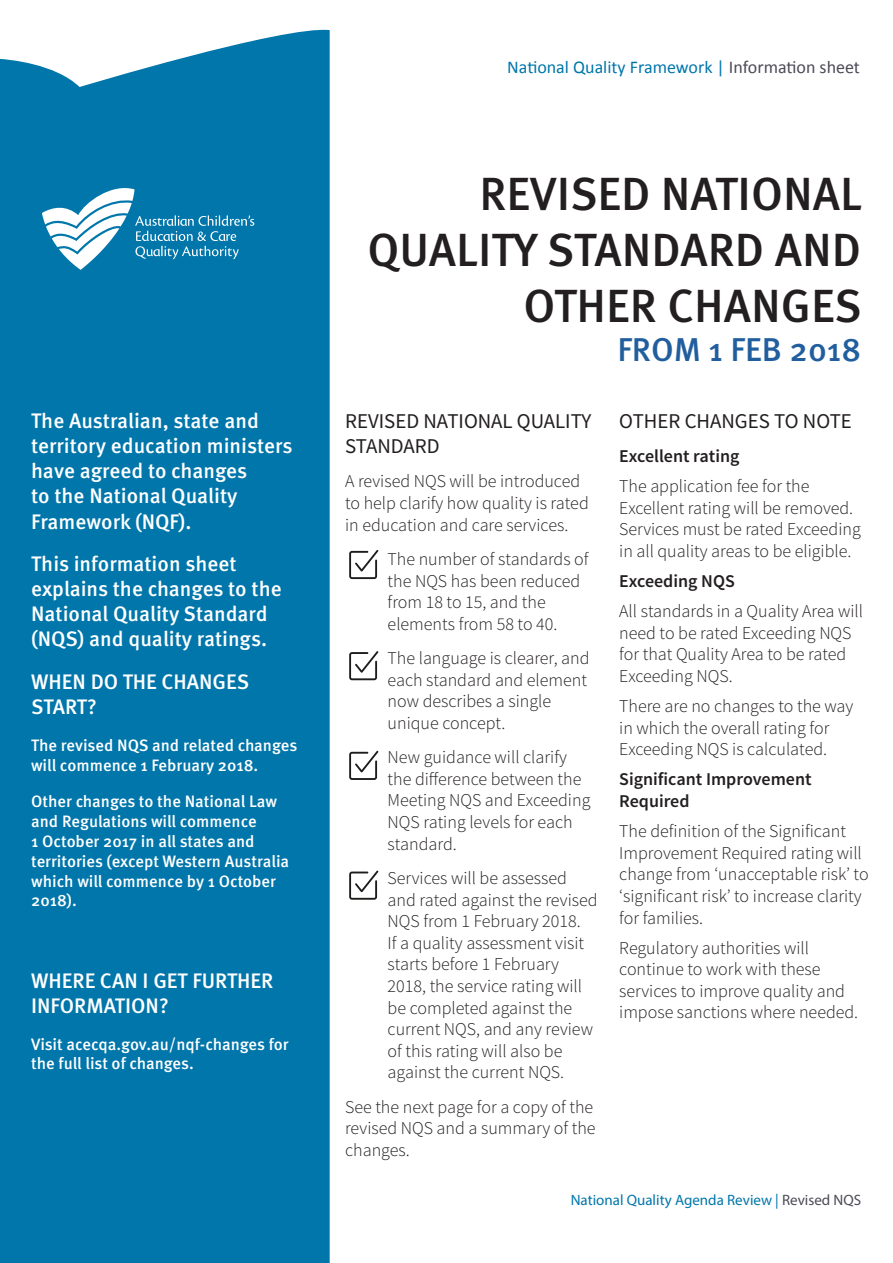
<style>
.page{position:relative;width:893px;height:1263px;background:#fff}
.page>*{position:absolute;margin:0;border:0;box-sizing:border-box;transform-origin:0 0}
.t1{font:500 46.5px/55.8px "Meta Pro";color:#231f20;text-align:right}
.t2{font:500 33px "Meta Pro";color:#215e9e}
.t3{font:500 21px/25.2px "Meta Pro";color:#fff}
.t4{font:21px/25.2px "Source Sans Pro";color:#231f20}
.t5{font:300 18px/21.6px "Source Sans Pro";color:#231f20}
.t6{font:600 18px/21.6px "Source Sans Pro";color:#231f20}
.t7{font:18px "Calibri";color:#0076aa}
.t8{font:500 16.5px/19.8px "Meta Pro";color:#fff}
.t9{font:15px "Myriad Pro";color:#0076aa}
.s1{color:#4b4a56}
</style>
<div class="page">
<div style="left:0;top:29px;width:330px;height:1234px;background:#0076aa"></div>
<svg style="left:42px;top:183px;width:212px;height:87px"></svg>
<svg style="left:349px;top:550px;width:29px;height:29px"></svg>
<svg style="left:349px;top:651px;width:29px;height:29px"></svg>
<svg style="left:349px;top:751px;width:29px;height:29px"></svg>
<svg style="left:349px;top:870px;width:29px;height:30px"></svg>
<p class="t3" style="left:31px;top:409px;width:263px">The Australian, state and territory education ministers have agreed to changes<br>to the National Quality<br>Framework (NQF).</p>
<p class="t3" style="left:31px;top:552px;width:252px">This information sheet explains the changes to the<br>National Quality Standard (NQS) and quality ratings.</p>
<p class="t3" style="left:31px;top:669px;width:220px">WHEN DO THE CHANGES<br>START?</p>
<p class="t8" style="left:31px;top:736px;width:268px">The revised NQS and related changes will commence 1 February 2018.</p>
<p class="t8" style="left:31px;top:792px;width:260px">Other changes to the National Law and Regulations will commence<br>1 October 2017 in all states and territories (except Western Australia which will commence by 1 October<br>2018).</p>
<p class="t3" style="left:31px;top:968px;width:244px">WHERE CAN I GET FURTHER<br>INFORMATION?</p>
<p class="t8" style="left:31px;top:1034px;width:259px">Visit acecqa.gov.au/nqf-changes for the full list of changes.</p>
<p class="t7" style="left:507px;top:56px;width:354px">National Quality Framework | <span class="s1">Information sheet</span></p>
<h1 class="t1" style="left:368px;top:168px;width:496px">REVISED NATIONAL<br>QUALITY STANDARD AND<br>OTHER CHANGES</h1>
<h2 class="t2" style="left:617px;top:329px;width:245px">FROM 1 FEB 2018</h2>
<p class="t4" style="left:345px;top:409px;width:248px">REVISED NATIONAL QUALITY<br>STANDARD</p>
<p class="t5" style="left:345px;top:471px;width:245px">A revised NQS will be introduced to help clarify how quality is rated in education and care services.</p>
<p class="t5" style="left:388px;top:548px;width:202px">The number of standards of the NQS has been reduced from 18 to 15, and the elements from 58 to 40.</p>
<p class="t5" style="left:388px;top:647px;width:203px">The language is clearer, and each standard and element now describes a single unique concept.</p>
<p class="t5" style="left:388px;top:746px;width:204px">New guidance will clarify the difference between the<br>Meeting NQS and Exceeding<br>NQS rating levels for each standard.</p>
<p class="t5" style="left:388px;top:867px;width:211px">Services will be assessed and rated against the revised<br>NQS from 1 February 2018.<br>If a quality assessment visit starts before 1 February<br>2018, the service rating will be completed against the current NQS, and any review of this rating will also be against the current NQS.</p>
<p class="t5" style="left:345px;top:1096px;width:252px">See the next page for a copy of the revised NQS and a summary of the changes.</p>
<p class="t4" style="left:619px;top:409px;width:234px">OTHER CHANGES TO NOTE</p>
<p class="t6" style="left:619px;top:446px;width:122px">Excellent rating</p>
<p class="t5" style="left:619px;top:475px;width:243px">The application fee for the<br>Excellent rating will be removed.<br>Services must be rated Exceeding in all quality areas to be eligible.</p>
<p class="t6" style="left:619px;top:571px;width:117px">Exceeding NQS</p>
<p class="t5" style="left:619px;top:600px;width:245px">All standards in a Quality Area will need to be rated Exceeding NQS for that Quality Area to be rated<br>Exceeding NQS.</p>
<p class="t5" style="left:619px;top:695px;width:236px">There are no changes to the way in which the overall rating for<br>Exceeding NQS is calculated.</p>
<p class="t6" style="left:619px;top:769px;width:194px">Significant Improvement<br>Required</p>
<p class="t5" style="left:619px;top:820px;width:251px">The definition of the Significant<br>Improvement Required rating will change from ‘unacceptable risk’ to ‘significant risk’ to increase clarity for families.</p>
<p class="t5" style="left:619px;top:937px;width:240px">Regulatory authorities will continue to work with these services to improve quality and impose sanctions where needed.</p>
<p class="t9" style="left:571px;top:1190px;width:292px">National Quality Agenda Review | <span class="s1">Revised NQS</span></p>
</div>
